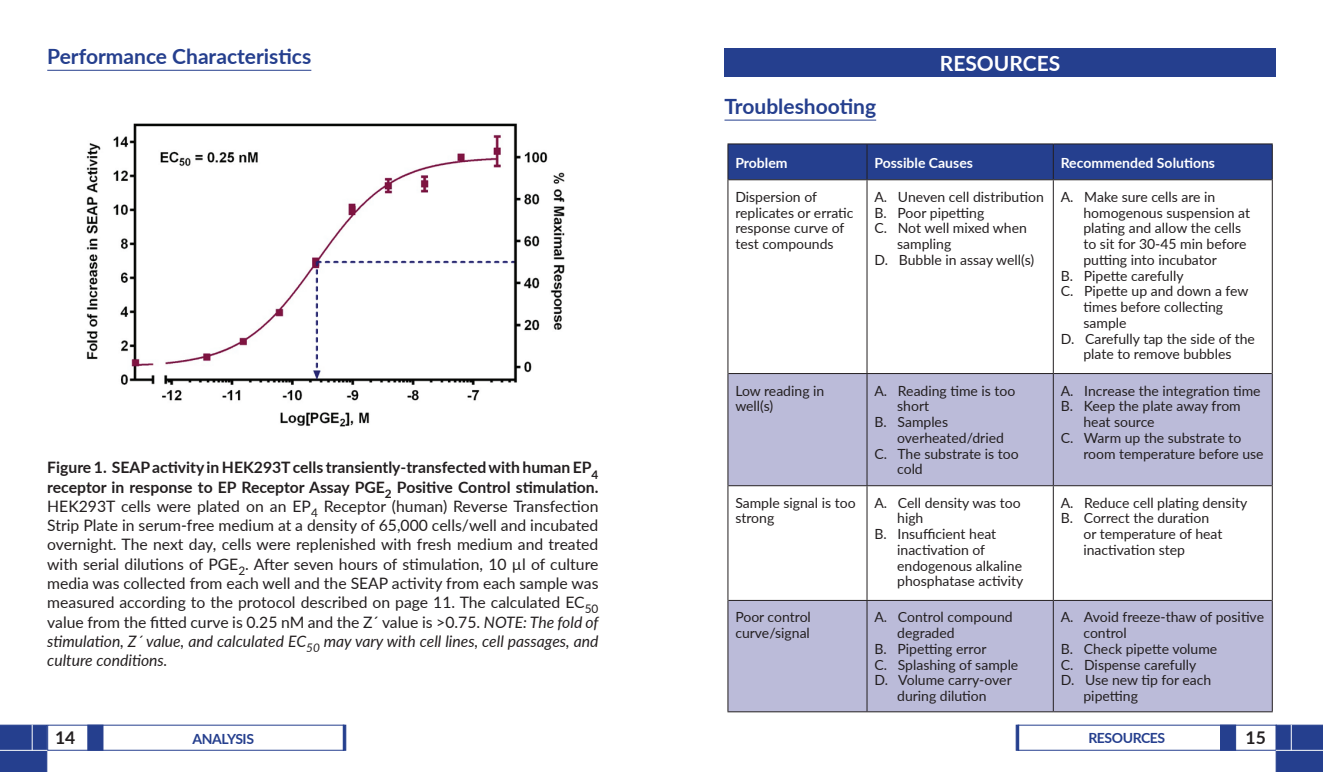
<style>
.page{position:relative;width:1323px;height:772px;background:#fff}
.page>*{position:absolute;margin:0;border:0;box-sizing:border-box;transform-origin:0 0}
.Heading_-_Analysis{font:700 21px "Lato";color:#253f8e}
.Heading_-_Resources{font:700 21px "Lato";color:#253f8e}
.Section_Heading_-_Wh{font:700 21px "Lato";color:#fff}
.t1{font:700 17.5px "Lato";color:#231f20}
.t2{font:15.75px/19.2px "Lato";color:#231f20;text-align:justify}
.Troubleshooting_Body{font:14px/15.8px "Lato";color:#231f20}
.Table_Heading{font:700 14px "Lato";color:#fff}
.t3{font:700 14px "Lato";letter-spacing:-.03em;color:#253f8e}
.s1{font-weight:700}
.s2{font-style:italic}
</style>
<div class="page">
<div style="left:1220px;top:724px;width:16px;height:26px;background:#253f8e;border:1px solid #253f8e"></div>
<div style="left:1016px;top:724px;width:3px;height:26px;background:#253f8e;border:1px solid #253f8e"></div>
<svg style="left:1276px;top:724px;width:47px;height:48px;background:#2b4491"></svg>
<hr style="left:1276px;top:750px;width:47px;height:1px;background:#fff">
<div style="left:87px;top:724px;width:16px;height:26px;background:#253f8e;border:1px solid #253f8e"></div>
<div style="left:343px;top:724px;width:3px;height:26px;background:#253f8e;border:1px solid #253f8e"></div>
<svg style="left:0;top:724px;width:47px;height:48px;background:#2b4491"></svg>
<hr style="left:0;top:750px;width:47px;height:1px;background:#fff">
<hr style="left:47px;top:70px;width:264px;height:1px;background:#253f8e">
<img style="left:86px;top:123px;width:479px;height:304px">
<hr style="left:724px;top:120px;width:152px;height:1px;background:#253f8e">
<div style="left:724px;top:48px;width:552px;height:28px;background:#253f8e"></div>
<div style="left:728px;top:144px;width:544px;height:35px;background:#253f8e"></div>
<svg style="left:728px;top:180px;width:544px;height:193px"></svg>
<svg style="left:728px;top:374px;width:544px;height:337px;fill:#bbbbd9"></svg>
<hr style="left:727px;top:143px;width:140px;height:1px;background:#231f20">
<hr style="left:727px;top:144px;width:1px;height:36px;background:#231f20">
<hr style="left:727px;top:180px;width:1px;height:193px;background:#231f20">
<hr style="left:727px;top:373px;width:1px;height:113px;background:#231f20">
<hr style="left:727px;top:486px;width:1px;height:114px;background:#231f20">
<hr style="left:727px;top:600px;width:1px;height:111px;background:#231f20">
<hr style="left:727px;top:711px;width:140px;height:1px;background:#231f20">
<hr style="left:728px;top:179px;width:139px;height:1px;background:#231f20">
<hr style="left:728px;top:373px;width:139px;height:1px;background:#231f20">
<hr style="left:728px;top:485px;width:139px;height:1px;background:#231f20">
<hr style="left:728px;top:600px;width:139px;height:1px;background:#231f20">
<hr style="left:867px;top:143px;width:186px;height:1px;background:#231f20">
<hr style="left:867px;top:711px;width:186px;height:1px;background:#231f20">
<hr style="left:1053px;top:711px;width:220px;height:1px;background:#231f20">
<hr style="left:867px;top:144px;width:1px;height:35px;background:#231f20">
<hr style="left:867px;top:179px;width:186px;height:1px;background:#231f20">
<hr style="left:867px;top:180px;width:1px;height:193px;background:#231f20">
<hr style="left:1053px;top:179px;width:219px;height:1px;background:#231f20">
<hr style="left:867px;top:373px;width:186px;height:1px;background:#231f20">
<hr style="left:867px;top:374px;width:1px;height:111px;background:#231f20">
<hr style="left:1053px;top:373px;width:219px;height:1px;background:#231f20">
<hr style="left:867px;top:485px;width:186px;height:1px;background:#231f20">
<hr style="left:867px;top:486px;width:1px;height:114px;background:#231f20">
<hr style="left:867px;top:600px;width:186px;height:1px;background:#231f20">
<hr style="left:867px;top:601px;width:1px;height:110px;background:#231f20">
<hr style="left:1053px;top:600px;width:219px;height:1px;background:#231f20">
<hr style="left:1053px;top:143px;width:220px;height:1px;background:#231f20">
<hr style="left:1272px;top:144px;width:1px;height:36px;background:#231f20">
<hr style="left:1272px;top:180px;width:1px;height:193px;background:#231f20">
<hr style="left:1272px;top:373px;width:1px;height:113px;background:#231f20">
<hr style="left:1272px;top:486px;width:1px;height:114px;background:#231f20">
<hr style="left:1272px;top:600px;width:1px;height:111px;background:#231f20">
<hr style="left:1053px;top:144px;width:1px;height:35px;background:#231f20">
<hr style="left:1053px;top:180px;width:1px;height:193px;background:#231f20">
<hr style="left:1053px;top:374px;width:1px;height:111px;background:#231f20">
<hr style="left:1053px;top:485px;width:219px;height:1px;background:#231f20">
<hr style="left:1053px;top:486px;width:1px;height:114px;background:#231f20">
<hr style="left:1053px;top:601px;width:1px;height:110px;background:#231f20">
<p class="Heading_-_Analysis" style="left:47px;top:41px;width:266px">Performance Characteristics</p>
<p class="t2" style="left:47px;top:457px;width:553px"><span class="s1">Figure 1. SEAP activity in HEK293T cells transiently-transfected with human EP</span><sub>4 </sub><span class="s1">receptor in response to EP Receptor Assay PGE</span><sub>2</sub> <span class="s1">Positive Control stimulation.<br></span>HEK293T cells were plated on an EP<sub>4</sub> Receptor (human) Reverse Transfection Strip Plate in serum-free medium at a density of 65,000 cells/well and incubated overnight. The next day, cells were replenished with fresh medium and treated with serial dilutions of PGE<sub>2</sub>. After seven hours of stimulation, 10 µl of culture media was collected from each well and the SEAP activity from each sample was measured according to the protocol described on page 11. The calculated EC<sub>50 </sub>value from the fitted curve is 0.25 nM and the Z´ value is &gt;0.75. <span class="s2">NOTE: The fold of stimulation, Z´ value, and calculated EC</span><sub>50</sub> <span class="s2">may vary with cell lines, cell passages, and culture conditions.</span></p>
<p class="Section_Heading_-_Wh" style="left:940px;top:48px;width:122px">RESOURCES</p>
<p class="Heading_-_Resources" style="left:724px;top:91px;width:153px">Troubleshooting</p>
<p class="Table_Heading" style="left:735px;top:152px;width:54px">Problem</p>
<p class="Table_Heading" style="left:874px;top:152px;width:100px">Possible Causes</p>
<p class="Table_Heading" style="left:1061px;top:152px;width:156px">Recommended Solutions</p>
<p class="Troubleshooting_Body" style="left:735px;top:188px;width:120px">Dispersion of replicates or erratic response curve of test compounds</p>
<p class="Troubleshooting_Body" style="left:874px;top:188px;width:171px">A. Uneven cell distribution</p>
<p class="Troubleshooting_Body" style="left:1083px;top:188px;width:168px;text-indent:-23px">A. Make sure cells are in homogenous suspension at plating and allow the cells to sit for 30-45 min before putting into incubator</p>
<p class="Troubleshooting_Body" style="left:1061px;top:267px;width:124px">B. Pipette carefully</p>
<p class="Troubleshooting_Body" style="left:1083px;top:283px;width:167px;text-indent:-23px">C. Pipette up and down a few times before collecting sample</p>
<p class="Troubleshooting_Body" style="left:1061px;top:330px;width:196px;text-align:center">D. Carefully tap the side of the plate to remove bubbles</p>
<p class="Troubleshooting_Body" style="left:874px;top:204px;width:111px">B. Poor pipetting</p>
<p class="Troubleshooting_Body" style="left:897px;top:220px;width:131px;text-indent:-23px">C. Not well mixed when sampling</p>
<p class="Troubleshooting_Body" style="left:874px;top:251px;width:161px">D. Bubble in assay well(s)</p>
<p class="Troubleshooting_Body" style="left:735px;top:382px;width:91px">Low reading in well(s)</p>
<p class="Troubleshooting_Body" style="left:897px;top:382px;width:120px;text-indent:-23px">A. Reading time is too short</p>
<p class="Troubleshooting_Body" style="left:897px;top:413px;width:108px;text-indent:-23px">B. Samples overheated/dried</p>
<p class="Troubleshooting_Body" style="left:897px;top:445px;width:123px;text-indent:-23px">C. The substrate is too cold</p>
<p class="Troubleshooting_Body" style="left:735px;top:494px;width:122px">Sample signal is too strong</p>
<p class="Troubleshooting_Body" style="left:897px;top:494px;width:125px;text-indent:-23px">A. Cell density was too high</p>
<p class="Troubleshooting_Body" style="left:897px;top:526px;width:128px;text-indent:-23px">B. Insufficient heat inactivation of endogenous alkaline phosphatase activity</p>
<p class="Troubleshooting_Body" style="left:735px;top:609px;width:77px">Poor control curve/signal</p>
<p class="Troubleshooting_Body" style="left:897px;top:609px;width:117px;text-indent:-23px">A. Control compound degraded</p>
<p class="Troubleshooting_Body" style="left:874px;top:640px;width:114px">B. Pipetting error</p>
<p class="Troubleshooting_Body" style="left:874px;top:656px;width:145px">C. Splashing of sample</p>
<p class="Troubleshooting_Body" style="left:874px;top:672px;width:139px;text-align:center">D. Volume carry-over during dilution</p>
<p class="Troubleshooting_Body" style="left:1061px;top:382px;width:201px">A. Increase the integration time</p>
<p class="Troubleshooting_Body" style="left:1083px;top:398px;width:159px;text-indent:-23px">B. Keep the plate away from heat source</p>
<p class="Troubleshooting_Body" style="left:1083px;top:429px;width:182px;text-indent:-23px">C. Warm up the substrate to room temperature before use</p>
<p class="Troubleshooting_Body" style="left:1061px;top:494px;width:188px">A. Reduce cell plating density</p>
<p class="Troubleshooting_Body" style="left:1083px;top:510px;width:141px;text-indent:-23px">B. Correct the duration or temperature of heat inactivation step</p>
<p class="Troubleshooting_Body" style="left:1083px;top:609px;width:182px;text-indent:-23px">A. Avoid freeze-thaw of positive control</p>
<p class="Troubleshooting_Body" style="left:1061px;top:640px;width:158px">B. Check pipette volume</p>
<p class="Troubleshooting_Body" style="left:1061px;top:656px;width:137px">C. Dispense carefully</p>
<p class="Troubleshooting_Body" style="left:1083px;top:672px;width:129px;text-indent:-23px">D. Use new tip for each pipetting</p>
<p class="t1" style="left:55px;top:725px;width:22px">14</p>
<p class="t3" style="left:193px;top:728px;width:63px">ANALYSIS</p>
<p class="t3" style="left:1088px;top:727px;width:78px">RESOURCES</p>
<p class="t1" style="left:1246px;top:725px;width:22px">15</p>
</div>
